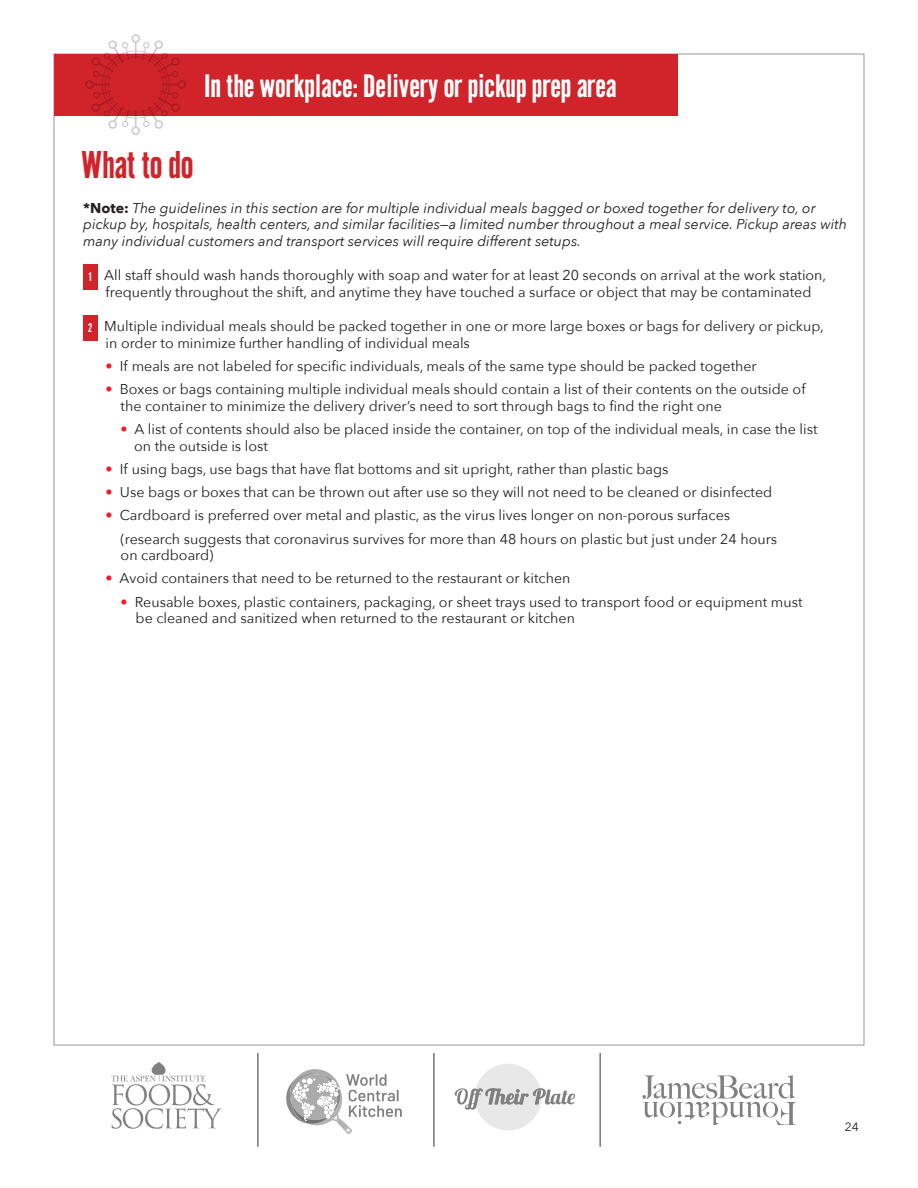
<style>
.page{position:relative;width:918px;height:1188px;background:#fff}
.page>*{position:absolute;margin:0;border:0;box-sizing:border-box;transform-origin:0 0}
.t1{font:37.5px "CG Gothic No 1";color:#d1232a}
.t2{font:31.5px "CG Gothic No 1";color:#fff}
.t3{font:14.25px/16.5px "Avenir Next";color:#231f20}
.t4{font:italic 14.25px/16.5px "Avenir Next";color:#231f20}
.t5{font:12px "Avenir Next";color:#231f20}
.t6{font:12px "CG Gothic No 1";color:#fff}
.s1{font-weight:700;font-style:normal}
.s2{color:#ee1d23}
</style>
<div class="page">
<div style="left:54px;top:54px;width:623px;height:61px;background:#d1232a"></div>
<svg style="left:85px;top:34px;width:101px;height:101px"></svg>
<div style="left:83px;top:264px;width:14px;height:25px;background:#d1232a"></div>
<div style="left:83px;top:315px;width:14px;height:25px;background:#d1232a"></div>
<svg style="left:455px;top:1064px;width:120px;height:67px"></svg>
<svg style="left:286px;top:1070px;width:116px;height:64px"></svg>
<svg style="left:433px;top:1053px;width:2px;height:94px"></svg>
<svg style="left:257px;top:1053px;width:2px;height:94px"></svg>
<svg style="left:599px;top:1053px;width:2px;height:94px"></svg>
<svg style="left:111px;top:1062px;width:111px;height:67px"></svg>
<svg style="left:642px;top:1075px;width:154px;height:50px"></svg>
<p class="t2" style="left:204px;top:67px;width:414px">In the workplace: Delivery or pickup prep area</p>
<p class="t1" style="left:81px;top:142px;width:114px">What to do</p>
<p class="t4" style="left:83px;top:199px;width:765px"><span class="s1">*Note:</span> The guidelines in this section are for multiple individual meals bagged or boxed together for delivery to, or pickup by, hospitals, health centers, and similar facilities—a limited number throughout a meal service. Pickup areas with many individual customers and transport services will require different setups.</p>
<p class="t6" style="left:88px;top:270px;width:5px">1</p>
<p class="t3" style="left:104px;top:267px;width:723px">All staff should wash hands thoroughly with soap and water for at least 20 seconds on arrival at the work station, frequently throughout the shift, and anytime they have touched a surface or object that may be contaminated</p>
<p class="t6" style="left:88px;top:321px;width:5px">2</p>
<p class="t3" style="left:104px;top:318px;width:721px">Multiple individual meals should be packed together in one or more large boxes or bags for delivery or pickup,</p>
<p class="t3" style="left:106px;top:334px;width:366px">in order to minimize further handling of individual meals</p>
<p class="t3" style="left:106px;top:357px;width:653px"><span class="s2">•</span> If meals are not labeled for specific individuals, meals of the same type should be packed together</p>
<p class="t3" style="left:106px;top:381px;width:701px"><span class="s2">•</span> Boxes or bags containing multiple individual meals should contain a list of their contents on the outside of</p>
<p class="t3" style="left:121px;top:397px;width:603px">the container to minimize the delivery driver’s need to sort through bags to find the right one</p>
<p class="t3" style="left:121px;top:420px;width:698px"><span class="s2">•</span> A list of contents should also be placed inside the container, on top of the individual meals, in case the list</p>
<p class="t3" style="left:134px;top:437px;width:135px">on the outside is lost</p>
<p class="t3" style="left:106px;top:460px;width:564px"><span class="s2">•</span> If using bags, use bags that have flat bottoms and sit upright, rather than plastic bags</p>
<p class="t3" style="left:106px;top:483px;width:668px"><span class="s2">•</span> Use bags or boxes that can be thrown out after use so they will not need to be cleaned or disinfected</p>
<p class="t3" style="left:106px;top:507px;width:626px"><span class="s2">•</span> Cardboard is preferred over metal and plastic, as the virus lives longer on non-porous surfaces</p>
<p class="t3" style="left:121px;top:530px;width:658px">(research suggests that coronavirus survives for more than 48 hours on plastic but just under 24 hours on cardboard)</p>
<p class="t3" style="left:106px;top:570px;width:466px"><span class="s2">•</span> Avoid containers that need to be returned to the restaurant or kitchen</p>
<p class="t3" style="left:121px;top:593px;width:683px"><span class="s2">•</span> Reusable boxes, plastic containers, packaging, or sheet trays used to transport food or equipment must</p>
<p class="t3" style="left:136px;top:609px;width:441px">be cleaned and sanitized when returned to the restaurant or kitchen</p>
<p class="t5" style="left:845px;top:1117px;width:15px">24</p>
</div>
